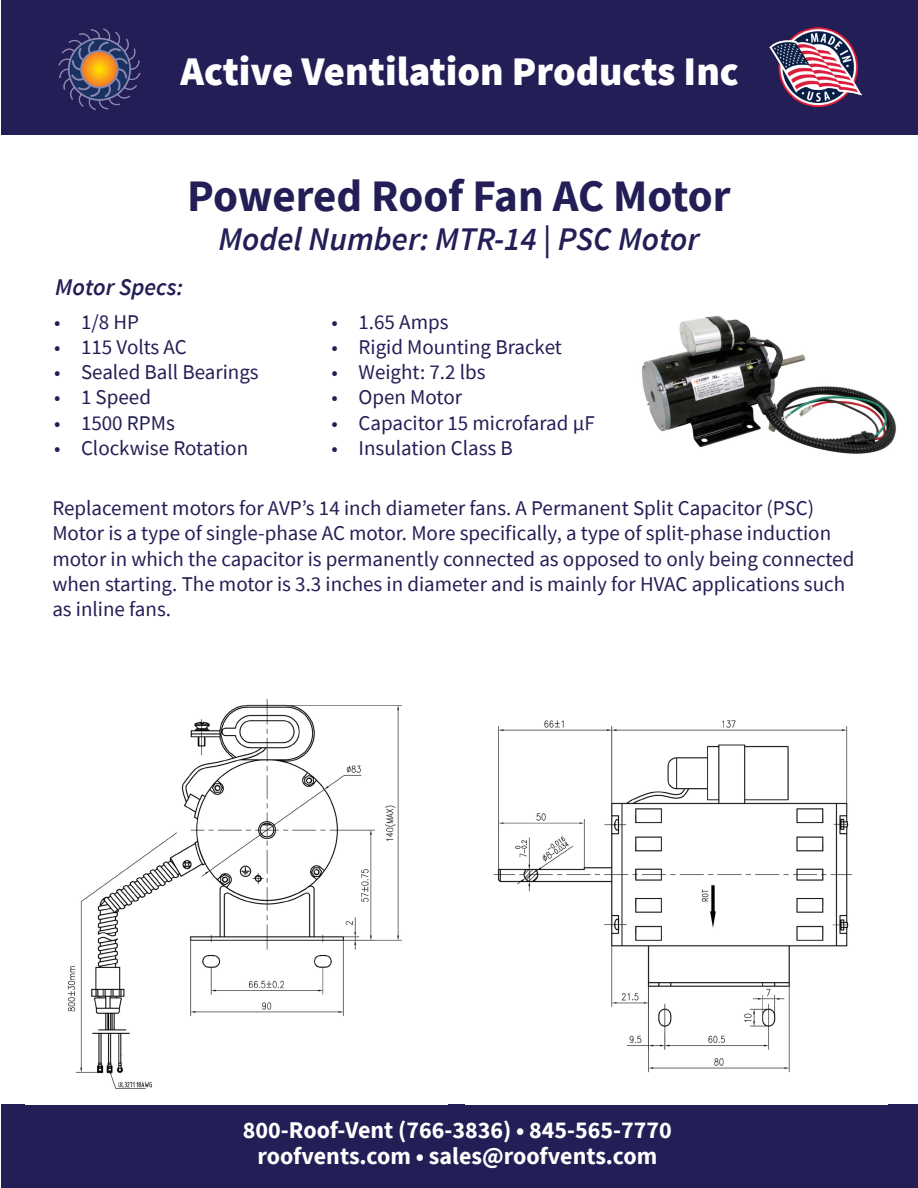
<style>
.page{position:relative;width:918px;height:1188px;background:#fff}
.page>*{position:absolute;margin:0;border:0;box-sizing:border-box;transform-origin:0 0}
.t1{font:700 45px "Source Sans Pro";letter-spacing:-.01em;color:#231f56}
.t2{font:900 40.5px "Source Sans Pro";color:#fff}
.t3{font:italic 600 33px "Source Sans Pro";color:#231f56}
.t4{font:700 24px/25.5px "Source Sans Pro";color:#fff;text-align:center}
.t5{font:italic 600 24px "Source Sans Pro";color:#231f56}
.t6{font:21px/25.2px "Source Sans Pro";color:#231f56}
</style>
<div class="page">
<div style="left:1px;top:0;width:917px;height:135px;background:#231f56"></div>
<img style="left:58px;top:28px;width:83px;height:83px">
<img style="left:769px;top:28px;width:92px;height:79px">
<div style="left:1px;top:1105px;width:917px;height:83px;background:#231f56"></div>
<img style="left:67px;top:699px;width:336px;height:390px">
<img style="left:493px;top:720px;width:360px;height:353px">
<img style="left:641px;top:315px;width:255px;height:139px">
<h2 class="t2" style="left:180px;top:43px;width:560px">Active Ventilation Products Inc</h2>
<p class="t5" style="left:55px;top:271px;width:129px">Motor Specs:</p>
<p class="t1" style="left:187px;top:165px;width:545px">Powered Roof Fan AC Motor</p>
<p class="t3" style="left:218px;top:218px;width:483px">Model Number: MTR-14 | PSC Motor</p>
<p class="t6" style="left:54px;top:309px;width:87px">• 1/8 HP</p>
<p class="t6" style="left:54px;top:334px;width:134px">• 115 Volts AC</p>
<p class="t6" style="left:54px;top:359px;width:206px">• Sealed Ball Bearings</p>
<p class="t6" style="left:54px;top:385px;width:98px">• 1 Speed</p>
<p class="t6" style="left:54px;top:410px;width:122px">• 1500 RPMs</p>
<p class="t6" style="left:54px;top:435px;width:196px">• Clockwise Rotation</p>
<p class="t6" style="left:332px;top:309px;width:119px">• 1.65 Amps</p>
<p class="t6" style="left:332px;top:334px;width:232px">• Rigid Mounting Bracket</p>
<p class="t6" style="left:332px;top:359px;width:155px">• Weight: 7.2 lbs</p>
<p class="t6" style="left:332px;top:385px;width:132px">• Open Motor</p>
<p class="t6" style="left:332px;top:410px;width:265px">• Capacitor 15 microfarad µF</p>
<p class="t6" style="left:332px;top:435px;width:183px">• Insulation Class B</p>
<p class="t6" style="left:52px;top:496px;width:803px">Replacement motors for AVP’s 14 inch diameter fans. A Permanent Split Capacitor (PSC)<br>Motor is a type of single-phase AC motor. More specifically, a type of split-phase induction motor in which the capacitor is permanently connected as opposed to only being connected when starting. The motor is 3.3 inches in diameter and is mainly for HVAC applications such as inline fans.</p>
<p class="t4" style="left:243px;top:1117px;width:430px">800-Roof-Vent (766-3836) • 845-565-7770 roofvents.com • sales@roofvents.com</p>
</div>
